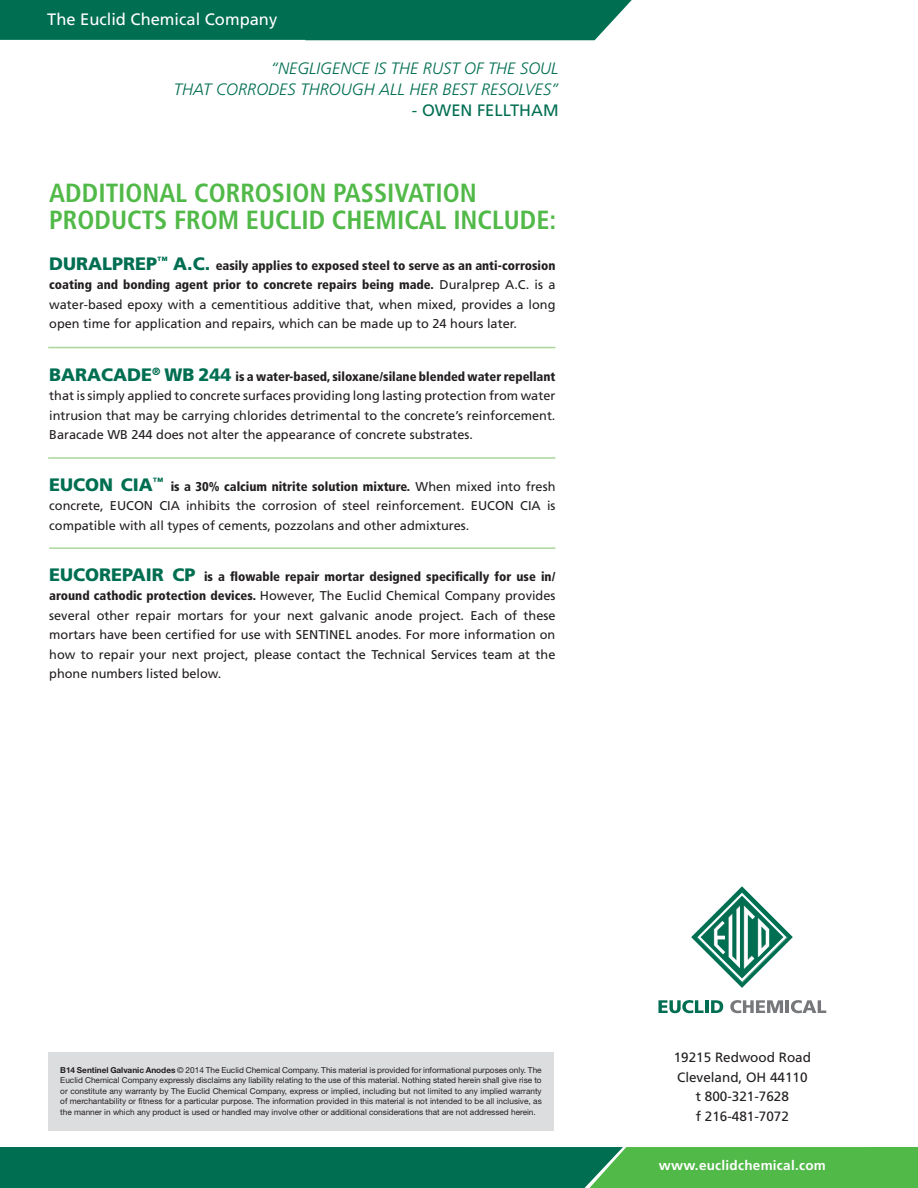
<style>
.page{position:relative;width:918px;height:1188px;background:#fff}
.page>*{position:absolute;margin:0;border:0;box-sizing:border-box;transform-origin:0 0}
.t1{font:700 condensed 26.25px/27px "Frutiger LT Std";color:#51b948}
.t2{font:900 18px "Frutiger LT Std";color:#006e51}
.t3{font:italic 300 16.5px/21px "Frutiger";color:#006e51;text-align:right}
.t4{font:16.5px "Frutiger LT Std";color:#fff}
.t5{font:16.5px "Frutiger LT Std";color:#006e51}
.t6{font:13.5px/19.5px "Frutiger LT Std";color:#231f20;text-align:center}
.t7{font:700 13.5px "Frutiger LT Std";letter-spacing:.02em;color:#fff}
.t8{font:12.75px/19.5px "Frutiger";color:#231f20;text-align:justify}
.t9{font:8.25px/10.5px "Helvetica Neue LT Std";color:#231f20;text-align:justify}
.s1{font-family:"Frutiger LT Std";font-weight:900;font-size:18px;color:#006e51}
.s2{font-weight:900;font-stretch:condensed}
.s3{font-weight:700}
</style>
<div class="page">
<svg style="left:691px;top:886px;width:102px;height:102px"></svg>
<svg style="left:658px;top:1000px;width:46px;height:13px"></svg>
<hr style="left:705px;top:1000px;width:4px;height:13px;background:#006e51">
<svg style="left:711px;top:1000px;width:12px;height:13px"></svg>
<svg style="left:730px;top:1000px;width:53px;height:13px"></svg>
<hr style="left:785px;top:1000px;width:4px;height:13px;background:#76787b">
<svg style="left:791px;top:1000px;width:35px;height:13px"></svg>
<svg style="left:466px;top:1147px;width:405px;height:41px;background:#37a04c"></svg>
<hr style="left:48px;top:347px;width:507px;height:1px;background:#abd69b">
<hr style="left:48px;top:457px;width:507px;height:2px;background:#abd69b">
<hr style="left:49px;top:547px;width:506px;height:2px;background:#abd69b">
<div style="left:0;top:0;width:632px;height:40px;background:#006e51"></div>
<div style="left:0;top:1147px;width:466px;height:41px;background:#006e51"></div>
<div style="left:48px;top:1052px;width:506px;height:79px;background:#dcdddf"></div>
<div style="left:871px;top:1147px;width:47px;height:41px;background:#51b948"></div>
<p class="t4" style="left:47px;top:10px;width:232px">The Euclid Chemical Company</p>
<p class="t3" style="left:174px;top:58px;width:386px">“NEGLIGENCE IS THE RUST OF THE SOUL<br>THAT CORRODES THROUGH ALL HER BEST RESOLVES”</p>
<p class="t5" style="left:412px;top:100px;width:148px">- OWEN FELLTHAM</p>
<h1 class="t1" style="left:49px;top:179px;width:509px">ADDITIONAL CORROSION PASSIVATION<br>PRODUCTS FROM EUCLID CHEMICAL INCLUDE:</h1>
<p class="t8" style="left:49px;top:255px;width:508px"><span class="s1">DURALPREP</span><sup>™</sup> <span class="s1">A.C.</span> <span class="s2">easily applies to exposed steel to serve as an anti-corrosion coating and bonding agent prior to concrete repairs being made.</span> Duralprep A.C. is a water-based epoxy with a cementitious additive that, when mixed, provides a long open time for application and repairs, which can be made up to 24 hours later.</p>
<p class="t8" style="left:49px;top:366px;width:508px"><span class="s1">BARACADE</span><sup>®</sup> <span class="s1">WB 244</span> <span class="s2">is a water-based, siloxane/silane blended water repellant </span>that is simply applied to concrete surfaces providing long lasting protection from water intrusion that may be carrying chlorides detrimental to the concrete’s reinforcement.<br>Baracade WB 244 does not alter the appearance of concrete substrates.</p>
<h2 class="t2" style="left:49px;top:473px;width:116px">EUCON CIA<sup>™</sup></h2>
<p class="t8" style="left:49px;top:476px;width:508px;text-indent:121px"><span class="s2">is a 30% calcium nitrite solution mixture.</span> When mixed into fresh concrete, EUCON CIA inhibits the corrosion of steel reinforcement. EUCON CIA is compatible with all types of cements, pozzolans and other admixtures.</p>
<p class="t8" style="left:49px;top:567px;width:508px"><span class="s1">EUCOREPAIR CP</span> <span class="s2">is a flowable repair mortar designed specifically for use in/ around cathodic protection devices.</span> However, The Euclid Chemical Company provides several other repair mortars for your next galvanic anode project. Each of these mortars have been certified for use with SENTINEL anodes. For more information on how to repair your next project, please contact the Technical Services team at the phone numbers listed below.</p>
<p class="t9" style="left:60px;top:1065px;width:483px"><span class="s3">B14 Sentinel Galvanic Anodes</span> © 2014 The Euclid Chemical Company. This material is provided for informational purposes only. The Euclid Chemical Company expressly disclaims any liability relating to the use of this material. Nothing stated herein shall give rise to or constitute any warranty by The Euclid Chemical Company, express or implied, including but not limited to any implied warranty of merchantability or fitness for a particular purpose. The information provided in this material is not intended to be all inclusive, as the manner in which any product is used or handled may involve other or additional considerations that are not addressed herein.</p>
<p class="t6" style="left:674px;top:1048px;width:139px">19215 Redwood Road<br>Cleveland, OH 44110 t 800-321-7628<br>f 216-481-7072</p>
<p class="t7" style="left:659px;top:1157px;width:168px">www.euclidchemical.com</p>
</div>
